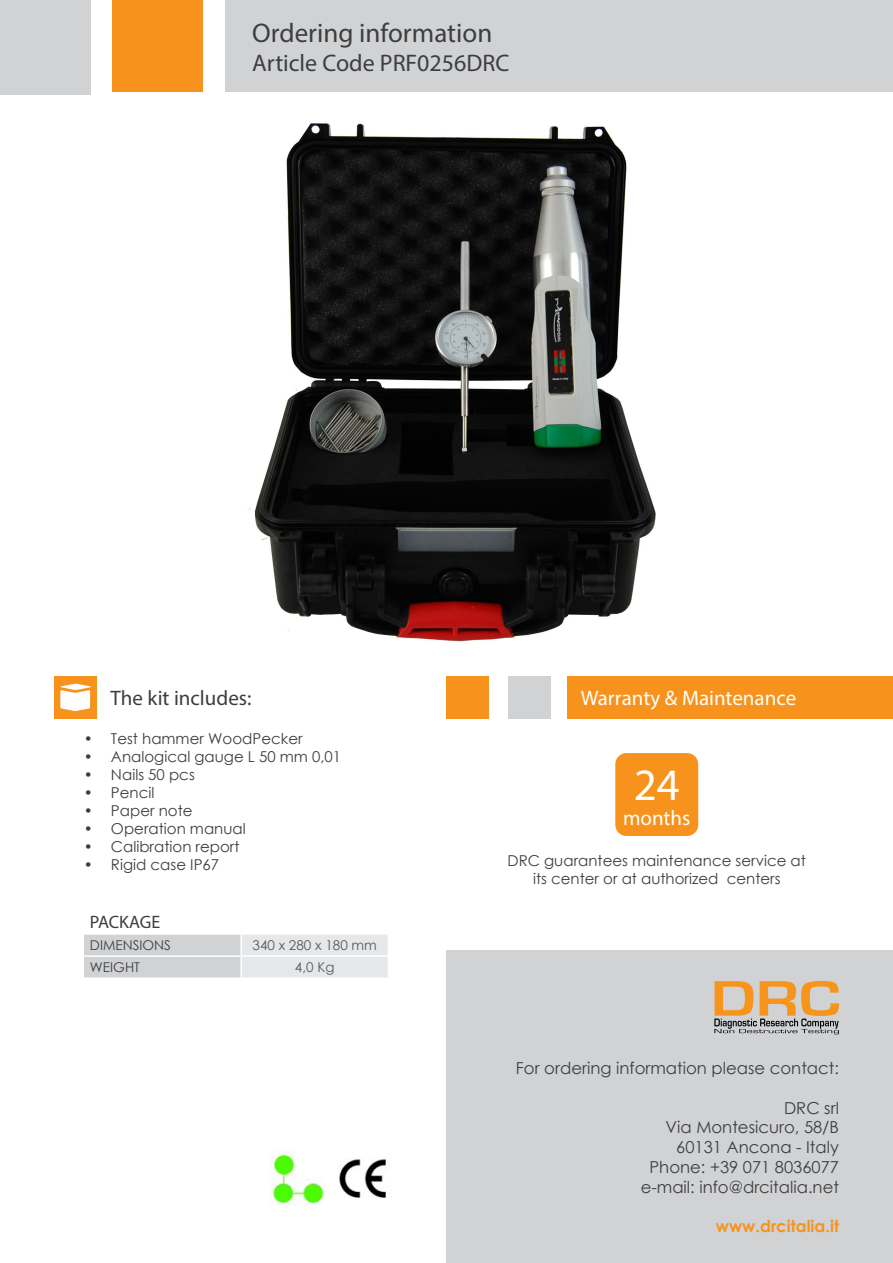
<style>
.page{position:relative;width:893px;height:1263px;background:#fff}
.page>*{position:absolute;margin:0;border:0;box-sizing:border-box;transform-origin:0 0}
.t1{font:45px "Myriad Pro";color:#fff}
.t2{font:27px "Myriad Pro";color:#3e3e3f}
.t3{font:24px "Myriad Pro";color:#3e3e3f}
.t4{font:21px "Myriad Pro";color:#fff}
.t5{font:21px "Myriad Pro";color:#3e3e3f}
.t6{font:18px "Myriad Pro";letter-spacing:-.01em;color:#3e3e3f}
.t7{font:16.5px "Century Gothic";color:#3e3e3f}
.t8{font:700 16.5px "Century Gothic";color:#f7931d}
.t9{font:15px "Century Gothic";color:#3e3e3f}
.t10{font:13.5px "Century Gothic";color:#57585a}
.t11{font:13.5px "Century Gothic";color:#3e3e3f}
</style>
<div class="page">
<div style="left:225px;top:0;width:668px;height:92px;background:#d1d2d4"></div>
<div style="left:113px;top:0;width:90px;height:92px;background:#f7931d"></div>
<div style="left:0;top:0;width:91px;height:95px;background:#d1d2d4"></div>
<div style="left:567px;top:676px;width:326px;height:43px;background:#f7931d"></div>
<div style="left:446px;top:676px;width:43px;height:43px;background:#f7931d"></div>
<div style="left:508px;top:676px;width:43px;height:43px;background:#d1d2d4"></div>
<div style="left:615px;top:753px;width:83px;height:83px;background:#f7931d;border-radius:11px"></div>
<div style="left:54px;top:676px;width:43px;height:43px;background:#f7931d"></div>
<svg style="left:60px;top:684px;width:30px;height:27px"></svg>
<img style="left:271px;top:1152px;width:115px;height:53px">
<svg style="left:84px;top:934px;width:304px;height:43px;background:#dcdddf"></svg>
<hr style="left:84px;top:955px;width:156px;height:2px;background:#fff">
<img style="left:249px;top:123px;width:407px;height:519px">
<div style="left:446px;top:950px;width:447px;height:313px;background:#d1d2d4"></div>
<img style="left:715px;top:981px;width:124px;height:35px">
<img style="left:714px;top:1018px;width:120px;height:11px">
<img style="left:714px;top:1029px;width:125px;height:5px">
<p class="t2" style="left:252px;top:16px;width:242px">Ordering information</p>
<p class="t3" style="left:252px;top:48px;width:259px">Article Code PRF0256DRC</p>
<p class="t5" style="left:111px;top:685px;width:142px">The kit includes:</p>
<p class="t4" style="left:581px;top:685px;width:217px">Warranty &amp; Maintenance</p>
<p class="t9" style="left:84px;top:728px;width:220px">• Test hammer WoodPecker</p>
<p class="t9" style="left:84px;top:746px;width:259px">• Analogical gauge L 50 mm 0,01</p>
<p class="t9" style="left:84px;top:764px;width:112px">• Nails 50 pcs</p>
<p class="t9" style="left:84px;top:782px;width:72px">• Pencil</p>
<p class="t9" style="left:84px;top:800px;width:110px">• Paper note</p>
<p class="t9" style="left:84px;top:818px;width:163px">• Operation manual</p>
<p class="t9" style="left:84px;top:836px;width:157px">• Calibration report</p>
<p class="t9" style="left:84px;top:854px;width:137px">• Rigid case IP67</p>
<p class="t6" style="left:90px;top:911px;width:72px">PACKAGE</p>
<p class="t11" style="left:90px;top:936px;width:82px">DIMENSIONS</p>
<p class="t10" style="left:253px;top:936px;width:126px">340 x 280 x 180 mm</p>
<p class="t11" style="left:90px;top:958px;width:51px">WEIGHT</p>
<p class="t10" style="left:295px;top:958px;width:41px">4,0 Kg</p>
<p class="t1" style="left:634px;top:757px;width:48px">24</p>
<p class="t4" style="left:623px;top:805px;width:69px">months</p>
<p class="t9" style="left:508px;top:850px;width:300px">DRC guarantees maintenance service at</p>
<p class="t9" style="left:533px;top:868px;width:249px">its center or at authorized centers</p>
<p class="t7" style="left:516px;top:1056px;width:325px">For ordering information please contact:</p>
<p class="t7" style="left:784px;top:1096px;width:56px">DRC srl</p>
<p class="t7" style="left:666px;top:1116px;width:175px">Via Montesicuro, 58/B</p>
<p class="t7" style="left:676px;top:1136px;width:164px">60131 Ancona - Italy</p>
<p class="t7" style="left:649px;top:1155px;width:191px">Phone: +39 071 8036077</p>
<p class="t7" style="left:641px;top:1175px;width:200px">e-mail: info@drcitalia.net</p>
<p class="t8" style="left:716px;top:1214px;width:125px">www.drcitalia.it</p>
</div>
